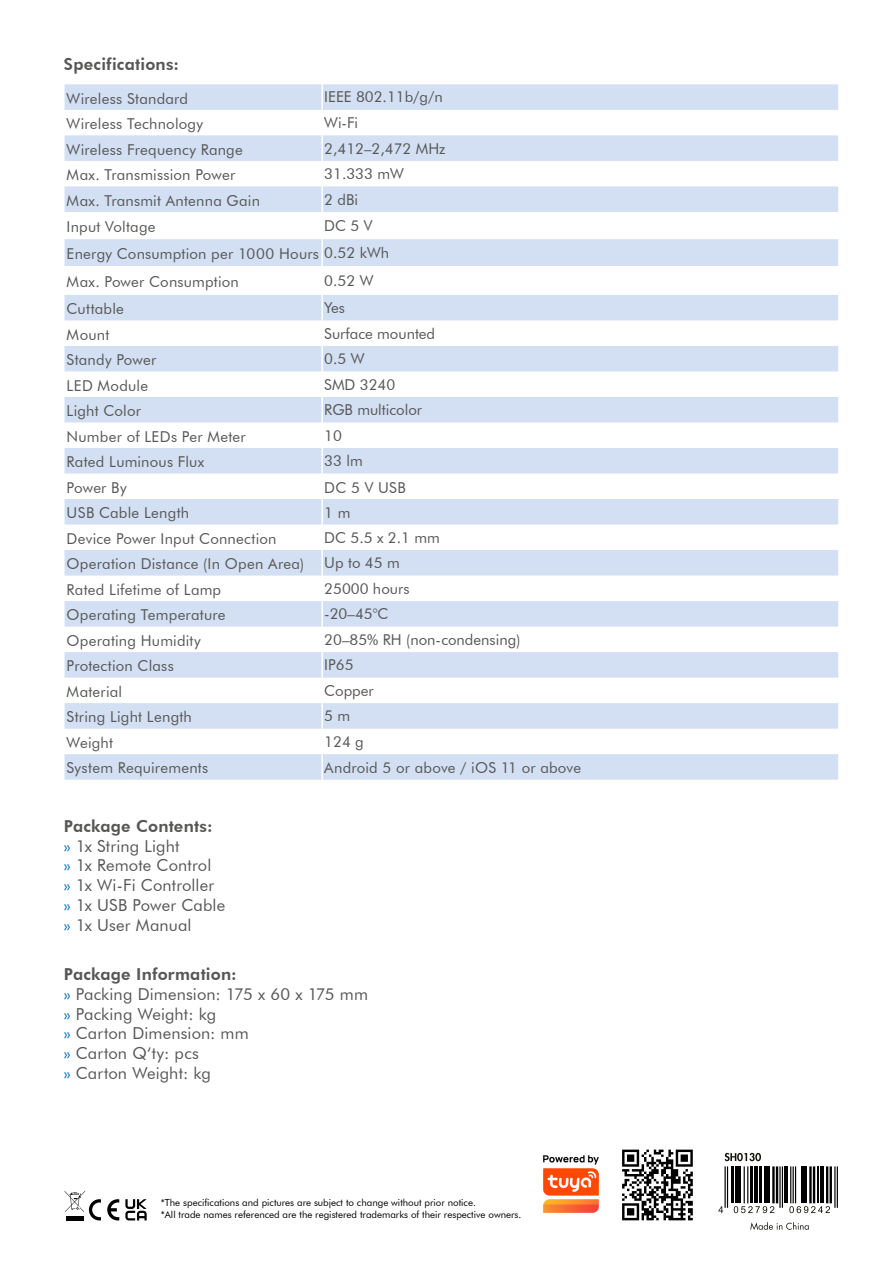
<style>
.page{position:relative;width:893px;height:1263px;background:#fff}
.page>*{position:absolute;margin:0;border:0;box-sizing:border-box;transform-origin:0 0}
.t1{font:16.5px/19.8px "Futura BT";letter-spacing:.01em;color:#575756}
.t2{font:800 16.5px "Futura BT";letter-spacing:.015em;color:#575756}
.t3{font:15px/28px "Futura BT";letter-spacing:.015em;color:#575756}
.t4{font:9.75px/11.7px "Futura BT";color:#000}
.s1{font-weight:800}
.s2{color:#006eb8}
</style>
<div class="page">
<svg style="left:65px;top:1191px;width:36px;height:29px"></svg>
<svg style="left:107px;top:1199px;width:12px;height:21px"></svg>
<svg style="left:125px;top:1199px;width:22px;height:21px"></svg>
<svg style="left:65px;top:84px;width:773px;height:696px;fill:#d8e2f4"></svg>
<hr style="left:321px;top:84px;width:2px;height:26px;background:#fff">
<hr style="left:321px;top:135px;width:2px;height:26px;background:#fff">
<hr style="left:321px;top:186px;width:2px;height:26px;background:#fff">
<hr style="left:321px;top:239px;width:2px;height:27px;background:#fff">
<hr style="left:321px;top:295px;width:2px;height:25px;background:#fff">
<hr style="left:321px;top:346px;width:2px;height:25px;background:#fff">
<hr style="left:321px;top:397px;width:2px;height:25px;background:#fff">
<hr style="left:321px;top:448px;width:2px;height:25px;background:#fff">
<hr style="left:321px;top:499px;width:2px;height:25px;background:#fff">
<hr style="left:321px;top:550px;width:2px;height:26px;background:#fff">
<hr style="left:321px;top:601px;width:2px;height:26px;background:#fff">
<hr style="left:321px;top:652px;width:2px;height:26px;background:#fff">
<hr style="left:321px;top:703px;width:2px;height:26px;background:#fff">
<hr style="left:321px;top:754px;width:2px;height:26px;background:#fff">
<hr style="left:321px;top:110px;width:2px;height:25px;background:#fff">
<hr style="left:321px;top:161px;width:2px;height:25px;background:#fff">
<hr style="left:321px;top:212px;width:2px;height:27px;background:#fff">
<hr style="left:321px;top:266px;width:2px;height:29px;background:#fff">
<hr style="left:321px;top:524px;width:2px;height:26px;background:#fff">
<hr style="left:321px;top:576px;width:2px;height:25px;background:#fff">
<hr style="left:837px;top:110px;width:2px;height:25px;background:#fff">
<hr style="left:837px;top:161px;width:2px;height:25px;background:#fff">
<hr style="left:837px;top:212px;width:2px;height:27px;background:#fff">
<hr style="left:837px;top:266px;width:2px;height:29px;background:#fff">
<hr style="left:837px;top:524px;width:2px;height:26px;background:#fff">
<hr style="left:837px;top:576px;width:2px;height:25px;background:#fff">
<hr style="left:321px;top:320px;width:2px;height:26px;background:#fff">
<hr style="left:321px;top:371px;width:2px;height:26px;background:#fff">
<hr style="left:321px;top:422px;width:2px;height:26px;background:#fff">
<hr style="left:321px;top:473px;width:2px;height:26px;background:#fff">
<hr style="left:321px;top:627px;width:2px;height:25px;background:#fff">
<hr style="left:837px;top:320px;width:2px;height:26px;background:#fff">
<hr style="left:837px;top:371px;width:2px;height:26px;background:#fff">
<hr style="left:837px;top:422px;width:2px;height:26px;background:#fff">
<hr style="left:837px;top:473px;width:2px;height:26px;background:#fff">
<hr style="left:837px;top:627px;width:2px;height:25px;background:#fff">
<hr style="left:321px;top:678px;width:2px;height:25px;background:#fff">
<hr style="left:321px;top:729px;width:2px;height:25px;background:#fff">
<hr style="left:837px;top:678px;width:2px;height:25px;background:#fff">
<hr style="left:837px;top:729px;width:2px;height:25px;background:#fff">
<svg style="left:622px;top:1149px;width:71px;height:71px"></svg>
<img style="left:543px;top:1155px;width:56px;height:58px">
<svg style="left:725px;top:1153px;width:36px;height:8px"></svg>
<svg style="left:750px;top:1222px;width:59px;height:8px"></svg>
<hr style="left:727px;top:1166px;width:1px;height:42px;background:#020203">
<hr style="left:724px;top:1166px;width:2px;height:42px;background:#020203">
<hr style="left:732px;top:1166px;width:2px;height:37px;background:#020203">
<hr style="left:735px;top:1166px;width:1px;height:37px;background:#020203">
<hr style="left:738px;top:1166px;width:3px;height:37px;background:#020203">
<hr style="left:747px;top:1166px;width:1px;height:37px;background:#020203">
<hr style="left:744px;top:1166px;width:1px;height:37px;background:#020203">
<hr style="left:751px;top:1166px;width:2px;height:37px;background:#020203">
<hr style="left:754px;top:1166px;width:4px;height:37px;background:#020203">
<hr style="left:759px;top:1166px;width:2px;height:37px;background:#020203">
<hr style="left:764px;top:1166px;width:1px;height:37px;background:#020203">
<hr style="left:766px;top:1166px;width:4px;height:37px;background:#020203">
<hr style="left:776px;top:1166px;width:2px;height:37px;background:#020203">
<hr style="left:772px;top:1166px;width:3px;height:37px;background:#020203">
<hr style="left:782px;top:1166px;width:1px;height:42px;background:#020203">
<hr style="left:779px;top:1166px;width:2px;height:42px;background:#020203">
<hr style="left:784px;top:1166px;width:4px;height:37px;background:#020203">
<hr style="left:795px;top:1166px;width:1px;height:37px;background:#020203">
<hr style="left:792px;top:1166px;width:2px;height:37px;background:#020203">
<hr style="left:790px;top:1166px;width:1px;height:37px;background:#020203">
<hr style="left:801px;top:1166px;width:3px;height:37px;background:#020203">
<hr style="left:806px;top:1166px;width:1px;height:37px;background:#020203">
<hr style="left:813px;top:1166px;width:2px;height:37px;background:#020203">
<hr style="left:809px;top:1166px;width:3px;height:37px;background:#020203">
<hr style="left:818px;top:1166px;width:1px;height:37px;background:#020203">
<hr style="left:820px;top:1166px;width:4px;height:37px;background:#020203">
<hr style="left:829px;top:1166px;width:3px;height:37px;background:#020203">
<hr style="left:826px;top:1166px;width:2px;height:37px;background:#020203">
<hr style="left:837px;top:1166px;width:1px;height:42px;background:#020203">
<hr style="left:834px;top:1166px;width:1px;height:42px;background:#020203">
<svg style="left:718px;top:1206px;width:5px;height:7px"></svg>
<svg style="left:734px;top:1206px;width:40px;height:7px"></svg>
<svg style="left:789px;top:1206px;width:41px;height:7px"></svg>
<p class="t2" style="left:64px;top:54px;width:117px">Specifications:</p>
<p class="t3" style="left:67px;top:84px;width:123px">Wireless Standard</p>
<p class="t3" style="left:324px;top:83px;width:120px">IEEE 802.11b/g/n</p>
<p class="t3" style="left:67px;top:110px;width:138px">Wireless Technology</p>
<p class="t3" style="left:324px;top:109px;width:35px">Wi-Fi</p>
<p class="t3" style="left:67px;top:135px;width:178px">Wireless Frequency Range</p>
<p class="t3" style="left:324px;top:134px;width:123px">2,412–2,472 MHz</p>
<p class="t3" style="left:67px;top:161px;width:170px">Max. Transmission Power</p>
<p class="t3" style="left:324px;top:160px;width:81px">31.333 mW</p>
<p class="t3" style="left:67px;top:186px;width:195px">Max. Transmit Antenna Gain</p>
<p class="t3" style="left:324px;top:185px;width:35px">2 dBi</p>
<p class="t3" style="left:67px;top:213px;width:90px">Input Voltage</p>
<p class="t3" style="left:67px;top:211px;width:324px;text-indent:258px">DC 5 V<br>Energy Consumption per 1000 Hours 0.52 kWh<br>Max. Power Consumption</p>
<p class="t3" style="left:324px;top:266px;width:51px">0.52 W</p>
<p class="t3" style="left:67px;top:295px;width:59px">Cuttable</p>
<p class="t3" style="left:324px;top:294px;width:22px">Yes</p>
<p class="t3" style="left:67px;top:320px;width:44px">Mount</p>
<p class="t3" style="left:324px;top:319px;width:112px">Surface mounted</p>
<p class="t3" style="left:67px;top:346px;width:91px">Standy Power</p>
<p class="t3" style="left:324px;top:345px;width:42px">0.5 W</p>
<p class="t3" style="left:67px;top:371px;width:83px">LED Module</p>
<p class="t3" style="left:324px;top:370px;width:72px">SMD 3240</p>
<p class="t3" style="left:67px;top:397px;width:76px">Light Color</p>
<p class="t3" style="left:324px;top:396px;width:99px">RGB multicolor</p>
<p class="t3" style="left:67px;top:422px;width:181px">Number of LEDs Per Meter</p>
<p class="t3" style="left:324px;top:421px;width:19px">10</p>
<p class="t3" style="left:67px;top:448px;width:139px">Rated Luminous Flux</p>
<p class="t3" style="left:324px;top:447px;width:40px">33 lm</p>
<p class="t3" style="left:67px;top:473px;width:61px">Power By</p>
<p class="t3" style="left:324px;top:473px;width:83px">DC 5 V USB</p>
<p class="t3" style="left:67px;top:499px;width:124px">USB Cable Length</p>
<p class="t3" style="left:324px;top:499px;width:28px">1 m</p>
<p class="t3" style="left:67px;top:524px;width:211px">Device Power Input Connection</p>
<p class="t3" style="left:324px;top:523px;width:117px">DC 5.5 x 2.1 mm</p>
<p class="t3" style="left:67px;top:550px;width:239px">Operation Distance (In Open Area)</p>
<p class="t3" style="left:324px;top:549px;width:77px">Up to 45 m</p>
<p class="t3" style="left:67px;top:575px;width:156px">Rated Lifetime of Lamp</p>
<p class="t3" style="left:324px;top:574px;width:87px">25000 hours</p>
<p class="t3" style="left:67px;top:601px;width:160px">Operating Temperature</p>
<p class="t3" style="left:324px;top:600px;width:66px">-20–45°C</p>
<p class="t3" style="left:67px;top:626px;width:136px">Operating Humidity</p>
<p class="t3" style="left:324px;top:625px;width:198px">20–85% RH (non-condensing)</p>
<p class="t3" style="left:67px;top:652px;width:109px">Protection Class</p>
<p class="t3" style="left:324px;top:651px;width:31px">IP65</p>
<p class="t3" style="left:67px;top:677px;width:57px">Material</p>
<p class="t3" style="left:324px;top:676px;width:51px">Copper</p>
<p class="t3" style="left:67px;top:703px;width:127px">String Light Length</p>
<p class="t3" style="left:324px;top:702px;width:27px">5 m</p>
<p class="t3" style="left:67px;top:728px;width:48px">Weight</p>
<p class="t3" style="left:324px;top:727px;width:41px">124 g</p>
<p class="t3" style="left:67px;top:754px;width:143px">System Requirements</p>
<p class="t3" style="left:324px;top:754px;width:258px">Android 5 or above / iOS 11 or above</p>
<p class="t1" style="left:64px;top:816px;width:163px"><span class="s1">Package Contents:<br></span><span class="s2">»</span> 1x String Light<br><span class="s2">»</span> 1x Remote Control<br><span class="s2">»</span> 1x Wi-Fi Controller<br><span class="s2">»</span> 1x USB Power Cable <span class="s2">»</span> 1x User Manual</p>
<p class="t1" style="left:64px;top:964px;width:306px"><span class="s1">Package Information:<br></span><span class="s2">»</span> Packing Dimension: 175 x 60 x 175 mm <span class="s2">»</span> Packing Weight: kg<br><span class="s2">»</span> Carton Dimension: mm<br><span class="s2">»</span> Carton Q‘ty: pcs<br><span class="s2">»</span> Carton Weight: kg</p>
<p class="t4" style="left:161px;top:1196px;width:362px">*The specifications and pictures are subject to change without prior notice.<br>*All trade names referenced are the registered trademarks of their respective owners.</p>
</div>
